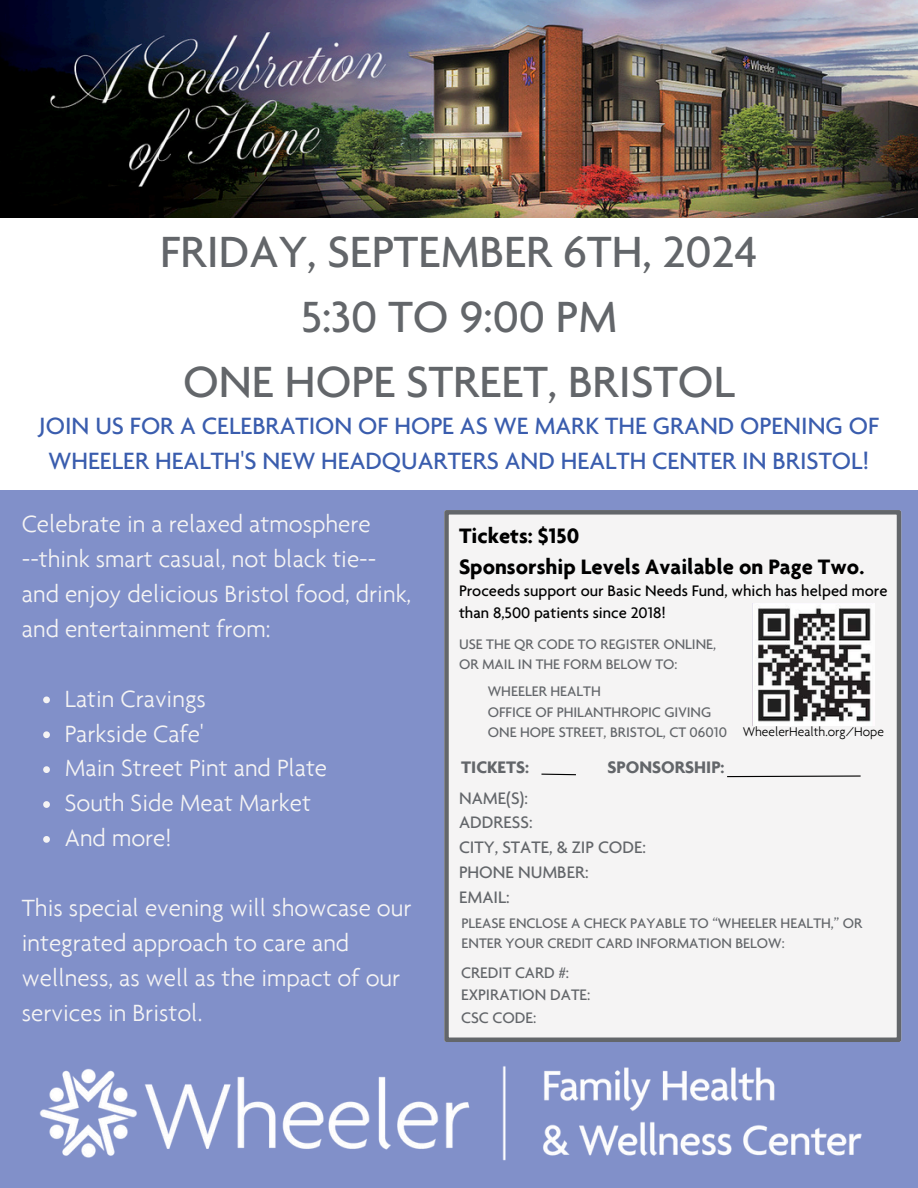
<style>
.page{position:relative;width:918px;height:1188px;background:#fff}
.page>*{position:absolute;margin:0;border:0;box-sizing:border-box;transform-origin:0 0}
.t1{font:500 47.25px/65.2px "Agenda";color:#63666a;text-align:center}
.t2{font:500 25.5px/34.8px "Agenda";color:#3a5dae;text-align:center}
.t3{font:300 25.35px/34.8px "Agenda";color:#f5f4f4}
.t4{font:700 22.5px/31.5px "Agenda";color:#000}
.t5{font:500 18px/24.8px "Agenda";color:#63666a}
.t6{font:700 18px "Agenda";color:#63666a}
.t7{font:500 16.5px/22.5px "Agenda";color:#000}
.t8{font:500 16.5px/22.5px "Agenda";color:#63666a}
.t9{font:500 15px/20.2px "Agenda";color:#63666a}
.t10{font:300 13.5px "Agenda";color:#000}
</style>
<div class="page">
<img style="left:0;top:0;width:918px;height:217px">
<div style="left:0;top:491px;width:918px;height:697px;background:#8190c9"></div>
<div style="left:444px;top:510px;width:457px;height:532px;background:#f5f4f4"></div>
<img style="left:39px;top:1066px;width:823px;height:95px">
<img style="left:752px;top:604px;width:123px;height:121px">
<svg style="left:43px;top:697px;width:7px;height:6px"></svg>
<svg style="left:43px;top:731px;width:7px;height:7px"></svg>
<svg style="left:43px;top:766px;width:7px;height:7px"></svg>
<svg style="left:43px;top:801px;width:7px;height:7px"></svg>
<svg style="left:43px;top:836px;width:7px;height:7px"></svg>
<svg style="left:540px;top:773px;width:37px;height:3px"></svg>
<svg style="left:726px;top:775px;width:136px;height:3px"></svg>
<p class="t1" style="left:160px;top:224px;width:599px">FRIDAY, SEPTEMBER 6TH, 2024<br>5:30 TO 9:00 PM<br>ONE HOPE STREET, BRISTOL</p>
<h6 class="t2" style="left:39px;top:411px;width:842px">JOIN US FOR A CELEBRATION OF HOPE AS WE MARK THE GRAND OPENING OF<br>WHEELER HEALTH'S NEW HEADQUARTERS AND HEALTH CENTER IN BRISTOL!</h6>
<p class="t3" style="left:22px;top:506px;width:391px">Celebrate in a relaxed atmosphere --think smart casual, not black tie-- and enjoy delicious Bristol food, drink, and entertainment from:</p>
<p class="t3" style="left:65px;top:680px;width:143px">Latin Cravings</p>
<p class="t3" style="left:65px;top:715px;width:140px">Parkside Cafe'</p>
<p class="t3" style="left:65px;top:750px;width:264px">Main Street Pint and Plate</p>
<h3 class="t3" style="left:65px;top:785px;width:248px">South Side Meat Market</h3>
<h5 class="t3" style="left:65px;top:820px;width:108px">And more!</h5>
<p class="t3" style="left:22px;top:890px;width:391px">This special evening will showcase our integrated approach to care and wellness, as well as the impact of our services in Bristol.</p>
<h6 class="t4" style="left:459px;top:519px;width:407px">Tickets: $150<br>Sponsorship Levels Available on Page Two.</h6>
<h6 class="t7" style="left:459px;top:581px;width:430px">Proceeds support our Basic Needs Fund, which has helped more than 8,500 patients since 2018!</h6>
<h4 class="t9" style="left:459px;top:635px;width:259px">USE THE QR CODE TO REGISTER ONLINE,<br>OR MAIL IN THE FORM BELOW TO:</h4>
<h6 class="t9" style="left:488px;top:683px;width:241px">WHEELER HEALTH<br>OFFICE OF PHILANTHROPIC GIVING<br>ONE HOPE STREET, BRISTOL, CT 06010</h6>
<p class="t6" style="left:461px;top:757px;width:70px">TICKETS:</p>
<p class="t6" style="left:607px;top:757px;width:119px">SPONSORSHIP:</p>
<h4 class="t5" style="left:459px;top:787px;width:188px">NAME(S):<br>ADDRESS:<br>CITY, STATE, &amp; ZIP CODE:<br>PHONE NUMBER:<br>EMAIL:</h4>
<p class="t10" style="left:743px;top:724px;width:143px">WheelerHealth.org/Hope</p>
<h4 class="t9" style="left:462px;top:915px;width:402px">PLEASE ENCLOSE A CHECK PAYABLE TO “WHEELER HEALTH,” OR<br>ENTER YOUR CREDIT CARD INFORMATION BELOW:</h4>
<h4 class="t8" style="left:461px;top:963px;width:131px">CREDIT CARD #:<br>EXPIRATION DATE:<br>CSC CODE:</h4>
</div>
